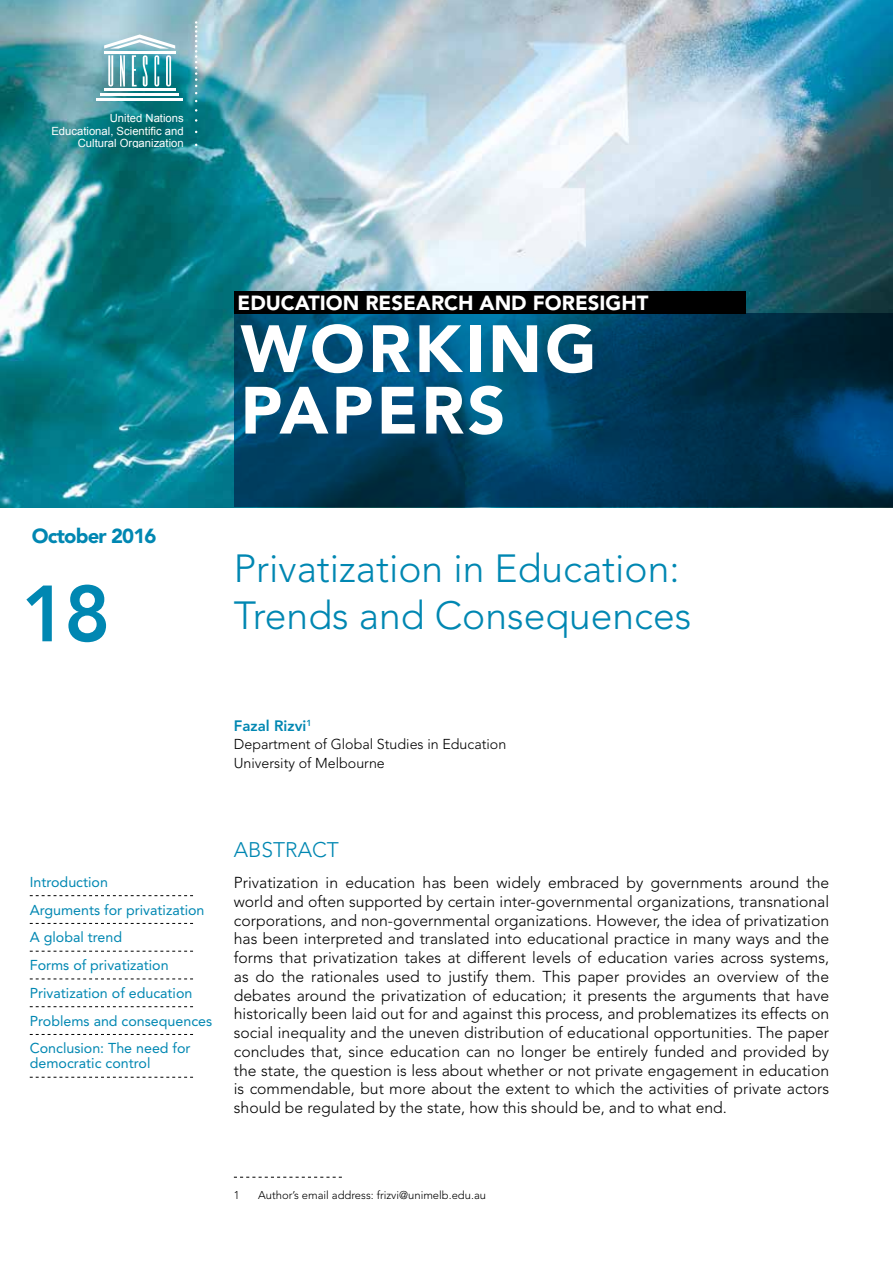
<style>
.page{position:relative;width:893px;height:1263px;background:#fff}
.page>*{position:absolute;margin:0;border:0;box-sizing:border-box;transform-origin:0 0}
.t1{font:800 78.75px "Avenir LT Std";color:#0087b2}
.t2{font:900 66px/61.5px "Avenir LT Std";letter-spacing:.05em;color:#fff}
.t3{font:300 39px/46.8px "Avenir LT Std";color:#0087b2}
.t4{font:300 21px "Avenir LT Std";color:#0087b2}
.t5{font:900 20.4px "Avenir LT Std";color:#fff}
.t6{font:900 20.25px "Avenir LT Std";letter-spacing:-.04em;color:#0087b2}
.t7{font:300 15.75px/18.8px "Avenir LT Std";color:#000;text-align:justify}
.t8{font:800 15px "Avenir LT Std";color:#0087b2}
.t9{font:14.25px/27.8px "Avenir LT Std";color:#0087b2}
.t10{font:300 14.25px/18.8px "Avenir LT Std";color:#000}
.t11{font:11.25px/12.3px "Arial";color:#fff;text-align:right}
.t12{font:300 11.25px "Avenir LT Std";color:#000}
</style>
<div class="page">
<img style="left:0;top:0;width:893px;height:507px">
<svg style="left:234px;top:314px;width:659px;height:193px;background:#004062"></svg>
<div style="left:234px;top:291px;width:511px;height:23px;background:#000"></div>
<svg style="left:195px;top:21px;width:2px;height:73px"></svg>
<hr style="left:104px;top:88px;width:71px;height:3px;background:#fff">
<hr style="left:100px;top:93px;width:79px;height:3px;background:#fff">
<hr style="left:96px;top:98px;width:87px;height:3px;background:#fff">
<hr style="left:104px;top:51px;width:71px;height:3px;background:#fff">
<svg style="left:104px;top:34px;width:71px;height:15px"></svg>
<svg style="left:108px;top:55px;width:5px;height:31px"></svg>
<svg style="left:120px;top:55px;width:5px;height:31px"></svg>
<svg style="left:132px;top:55px;width:5px;height:31px"></svg>
<svg style="left:154px;top:55px;width:5px;height:31px"></svg>
<svg style="left:166px;top:55px;width:5px;height:31px"></svg>
<svg style="left:143px;top:55px;width:5px;height:31px"></svg>
<svg style="left:30px;top:895px;width:163px;height:1px"></svg>
<svg style="left:30px;top:923px;width:163px;height:1px"></svg>
<svg style="left:30px;top:951px;width:163px;height:1px"></svg>
<svg style="left:30px;top:978px;width:163px;height:1px"></svg>
<svg style="left:30px;top:1006px;width:163px;height:1px"></svg>
<svg style="left:30px;top:1034px;width:163px;height:1px"></svg>
<svg style="left:30px;top:1077px;width:163px;height:1px"></svg>
<svg style="left:234px;top:1177px;width:108px;height:1px"></svg>
<p class="t11" style="left:51px;top:112px;width:134px">United Nations<br>Educational, Scientific and<br>Cultural Organization</p>
<p class="t5" style="left:238px;top:290px;width:412px">EDUCATION RESEARCH AND FORESIGHT</p>
<h2 class="t2" style="left:241px;top:318px;width:357px">WORKING<br>PAPERS</h2>
<p class="t6" style="left:32px;top:523px;width:126px">October 2016</p>
<h1 class="t1" style="left:21px;top:567px;width:91px">18</h1>
<h3 class="t3" style="left:234px;top:546px;width:459px">Privatization in Education:<br>Trends and Consequences</h3>
<p class="t8" style="left:234px;top:717px;width:79px">Fazal Rizvi<sup>1</sup></p>
<p class="t10" style="left:234px;top:735px;width:274px">Department of Global Studies in Education<br>University of Melbourne</p>
<p class="t9" style="left:30px;top:868px;width:184px">Introduction<br>Arguments for privatization<br>A global trend<br>Forms of privatization<br>Privatization of education<br>Problems and consequences<br>Conclusion: The need for</p>
<p class="t9" style="left:30px;top:1050px;width:122px">democratic control</p>
<h3 class="t4" style="left:234px;top:837px;width:107px">ABSTRACT</h3>
<p class="t7" style="left:234px;top:873px;width:597px">Privatization in education has been widely embraced by governments around the world and often supported by certain inter-governmental organizations, transnational corporations, and non-governmental organizations. However, the idea of privatization has been interpreted and translated into educational practice in many ways and the forms that privatization takes at different levels of education varies across systems, as do the rationales used to justify them. This paper provides an overview of the debates around the privatization of education; it presents the arguments that have historically been laid out for and against this process, and problematizes its effects on social inequality and the uneven distribution of educational opportunities. The paper concludes that, since education can no longer be entirely funded and provided by the state, the question is less about whether or not private engagement in education is commendable, but more about the extent to which the activities of private actors should be regulated by the state, how this should be, and to what end.</p>
<p class="t12" style="left:234px;top:1189px;width:7px">1</p>
<p class="t12" style="left:258px;top:1189px;width:230px">Author’s email address: frizvi@unimelb.edu.au</p>
</div>
